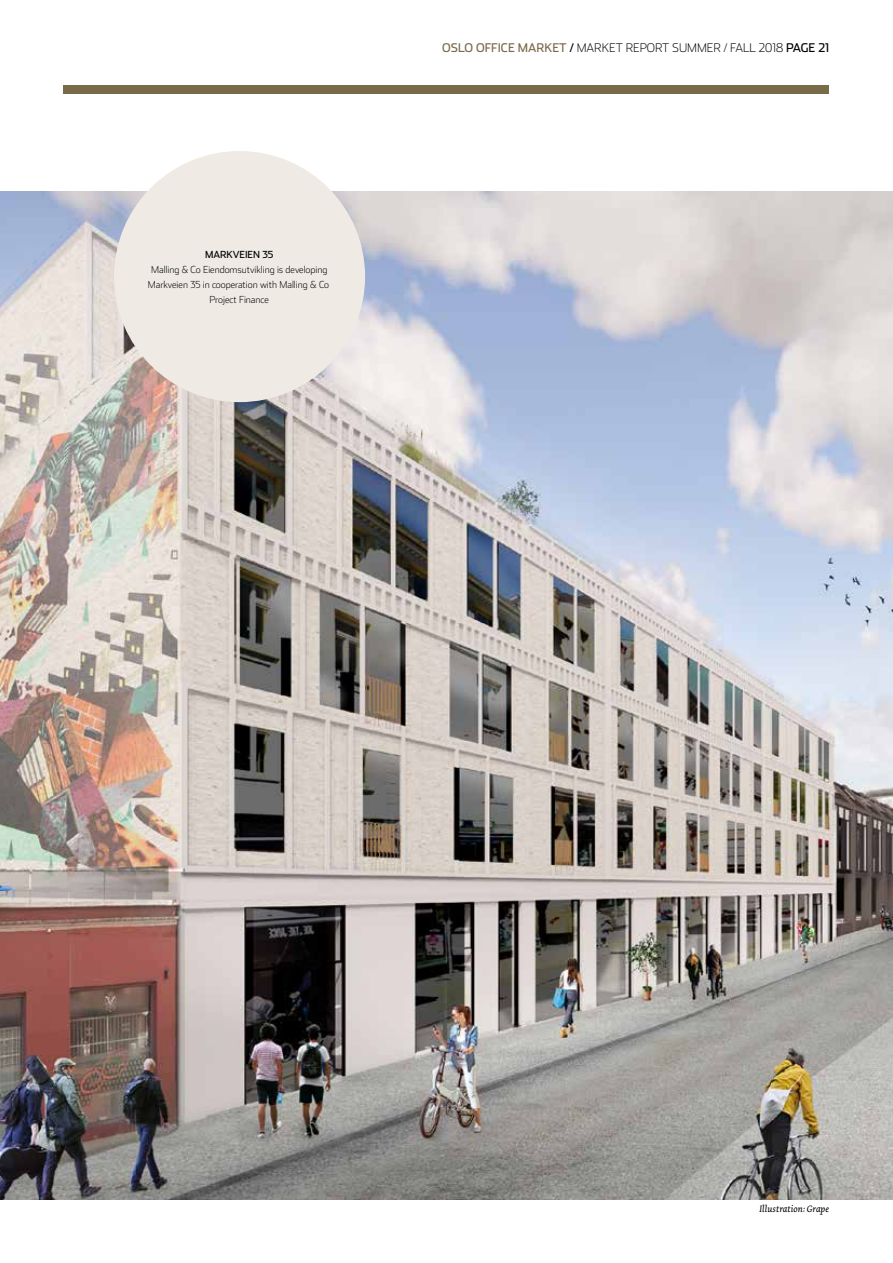
<style>
.page{position:relative;width:893px;height:1263px;background:#fff}
.page>*{position:absolute;margin:0;border:0;box-sizing:border-box;transform-origin:0 0}
.t1{font:200 12px "Stainless";color:#000}
.t2{font:200 9.75px/15px "Stainless";color:#000;text-align:center}
.t3{font:italic 9.75px "Dolly";color:#000}
.t4{font:9.75px "Stainless";color:#000}
.s1{font-weight:400;color:#796a48}
.s2{font-weight:400}
</style>
<div class="page">
<img style="left:0;top:191px;width:893px;height:1008px">
<div style="left:114px;top:151px;width:251px;height:251px;background:#efebe4;border-radius:50%"></div>
<div style="left:64px;top:85px;width:765px;height:8px;background:#796a48"></div>
<p class="t4" style="left:205px;top:249px;width:70px">MARKVEIEN 35</p>
<p class="t2" style="left:148px;top:262px;width:183px">Malling &amp; Co Eiendomsutvikling is developing<br>Markveien 35 in cooperation with Malling &amp; Co<br>Project Finance</p>
<p class="t1" style="left:442px;top:40px;width:388px"><span class="s1">OSLO OFFICE MARKET</span> <span class="s2">/</span> MARKET REPORT SUMMER / FALL 2018 <span class="s2">PAGE 21</span></p>
<p class="t3" style="left:759px;top:1203px;width:71px">Illustration: Grape</p>
</div>
